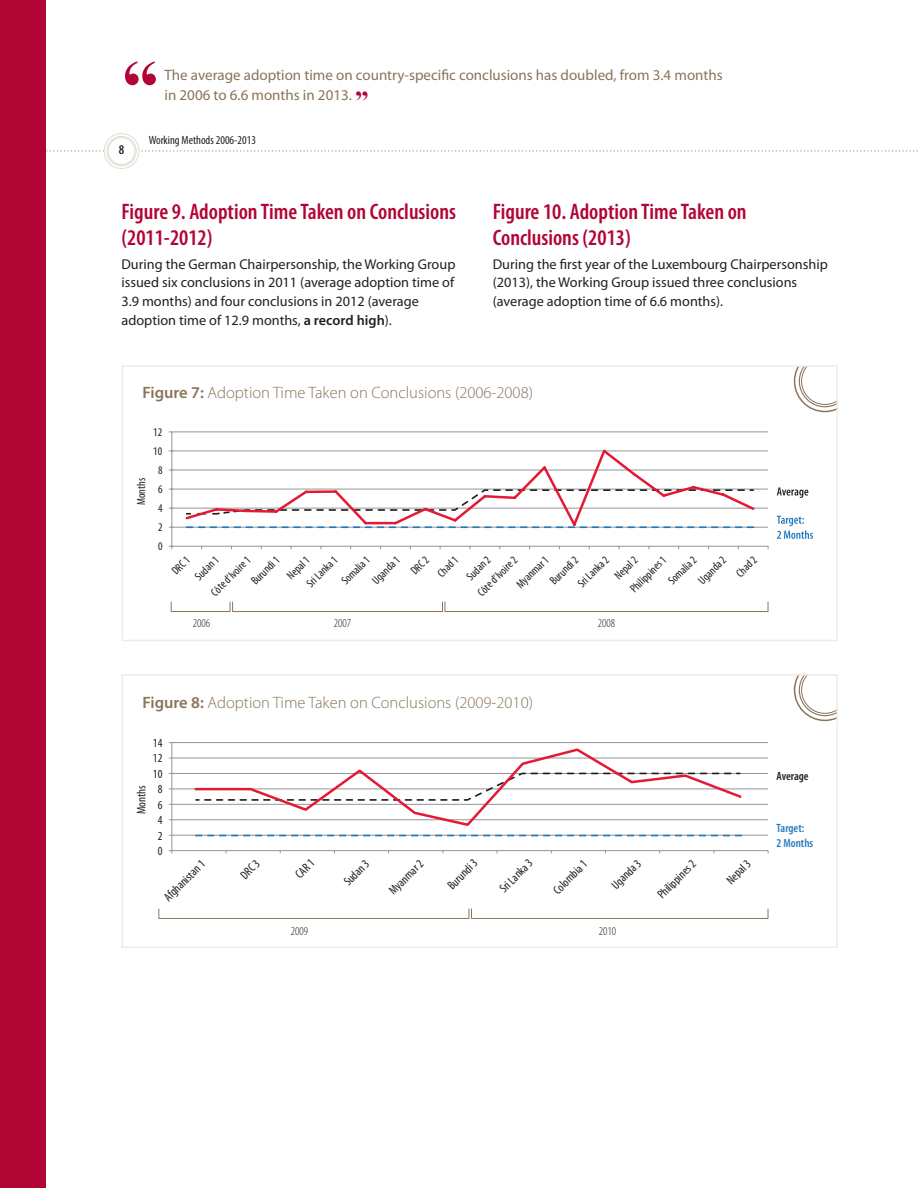
<style>
.page{position:relative;width:918px;height:1188px;background:#fff}
.page>*{position:absolute;margin:0;border:0;box-sizing:border-box;transform-origin:0 0}
.t1{font:700 73.5px "Times New Roman";color:#b10535}
.t2{font:600 condensed 22.5px/25.5px "Myriad Pro";color:#b10535}
.t3{font:300 16.5px "Myriad Pro";color:#88755a}
.t4{font:15px/20.2px "Myriad Pro";color:#88755a}
.t5{font:14.25px/18.8px "Myriad Pro";color:#231f20}
.t6{font:600 condensed 13.5px "Myriad Pro";color:#231f20}
.t7{font:condensed 12.3px "Myriad Pro";color:#231f20}
.t8{font:condensed 12px "Myriad Pro";color:#231f20}
.t9{font:300 condensed 12px "Myriad Pro";color:#231f20}
.t10{font:600 condensed 12px/15px "Myriad Pro";color:#237abf}
.t11{font:600 condensed 12px "Myriad Pro";color:#231f20}
.t12{font:condensed 11.7px/20.4px "Myriad Pro";color:#231f20}
.s1{font-family:"Times New Roman";font-weight:700;font-size:27px;color:#b10535}
.s2{font-weight:600}
</style>
<div class="page">
<svg style="left:46px;top:150px;width:872px;height:2px"></svg>
<svg style="left:104px;top:134px;width:35px;height:34px"></svg>
<div style="left:104px;top:133px;width:35px;height:36px;border:1px solid #e2ddd3;border-radius:50%"></div>
<div style="left:107px;top:136px;width:29px;height:30px;background:#e8e4dc;border:1px solid #e2ddd3;border-radius:50%"></div>
<div style="left:108px;top:138px;width:27px;height:26px;background:#fff;border-radius:50%"></div>
<div style="left:108px;top:137px;width:27px;height:28px;border:1px solid #e2ddd3;border-radius:50%"></div>
<div style="left:0;top:0;width:46px;height:1188px;background:#b10535"></div>
<svg style="left:794px;top:677px;width:41px;height:44px"></svg>
<div style="left:122px;top:674px;width:716px;height:274px;border:2px solid #efece7"></div>
<hr style="left:172px;top:742px;width:596px;height:1px;background:#939598">
<hr style="left:172px;top:743px;width:1px;height:108px;background:#939598">
<hr style="left:172px;top:850px;width:596px;height:1px;background:#939598">
<hr style="left:172px;top:758px;width:596px;height:1px;background:#939598">
<hr style="left:172px;top:773px;width:596px;height:1px;background:#939598">
<hr style="left:172px;top:789px;width:596px;height:1px;background:#939598">
<hr style="left:172px;top:804px;width:596px;height:1px;background:#939598">
<hr style="left:172px;top:820px;width:596px;height:1px;background:#939598">
<hr style="left:172px;top:835px;width:596px;height:1px;background:#939598">
<div style="left:159px;top:908px;width:310px;height:11px;border:1px solid #88755a"></div>
<div style="left:471px;top:908px;width:297px;height:11px;border:1px solid #88755a"></div>
<svg style="left:193px;top:748px;width:551px;height:78px"></svg>
<svg style="left:196px;top:835px;width:545px;height:1px"></svg>
<svg style="left:794px;top:368px;width:41px;height:44px"></svg>
<div style="left:122px;top:365px;width:716px;height:276px;border:2px solid #efece7"></div>
<svg style="left:777px;top:487px;width:31px;height:11px"></svg>
<svg style="left:777px;top:516px;width:36px;height:23px"></svg>
<hr style="left:172px;top:432px;width:596px;height:1px;background:#939598">
<hr style="left:172px;top:451px;width:596px;height:1px;background:#939598">
<hr style="left:172px;top:470px;width:596px;height:1px;background:#939598">
<hr style="left:172px;top:489px;width:596px;height:1px;background:#939598">
<hr style="left:172px;top:508px;width:596px;height:1px;background:#939598">
<hr style="left:172px;top:527px;width:596px;height:1px;background:#939598">
<hr style="left:172px;top:432px;width:1px;height:114px;background:#939598">
<hr style="left:172px;top:546px;width:596px;height:1px;background:#939598">
<div style="left:171px;top:602px;width:59px;height:10px;border:1px solid #88755a"></div>
<div style="left:232px;top:602px;width:211px;height:10px;border:1px solid #88755a"></div>
<div style="left:445px;top:602px;width:323px;height:10px;border:1px solid #88755a"></div>
<svg style="left:184px;top:449px;width:573px;height:79px"></svg>
<svg style="left:187px;top:526px;width:567px;height:2px"></svg>
<h1 class="t1" style="left:122px;top:36px;width:38px">“</h1>
<p class="t4" style="left:165px;top:65px;width:560px">The average adoption time on country-specific conclusions has doubled, from 3.4 months in 2006 to 6.6 months in 2013. <span class="s1">”</span></p>
<p class="t6" style="left:119px;top:143px;width:7px">8</p>
<p class="t8" style="left:149px;top:134px;width:109px">Working Methods 2006-2013</p>
<h2 class="t2" style="left:122px;top:199px;width:336px">Figure 9. Adoption Time Taken on Conclusions (2011-2012)</h2>
<p class="t5" style="left:122px;top:255px;width:335px">During the German Chairpersonship, the Working Group issued six conclusions in 2011 (average adoption time of 3.9 months) and four conclusions in 2012 (average adoption time of 12.9 months, <span class="s2">a record high</span>).</p>
<h2 class="t2" style="left:493px;top:199px;width:255px">Figure 10. Adoption Time Taken on<br>Conclusions (2013)</h2>
<p class="t5" style="left:493px;top:255px;width:337px">During the first year of the Luxembourg Chairpersonship (2013), the Working Group issued three conclusions (average adoption time of 6.6 months).</p>
<p class="t3" style="left:142px;top:383px;width:392px"><span class="s2">Figure 7:</span> Adoption Time Taken on Conclusions (2006-2008)</p>
<p class="t12" style="left:153px;top:422px;width:11px">12</p>
<p class="t12" style="left:153px;top:441px;width:11px">10</p>
<p class="t12" style="left:131px;top:505px;width:29px;rotate:-90deg">Months</p>
<p class="t12" style="left:158px;top:460px;width:6px">8</p>
<p class="t12" style="left:158px;top:479px;width:6px">6</p>
<p class="t12" style="left:158px;top:498px;width:6px">4</p>
<p class="t12" style="left:158px;top:517px;width:6px">2</p>
<p class="t12" style="left:158px;top:536px;width:6px">0</p>
<p class="t12" style="left:573px;top:578px;width:40px;rotate:-45deg">Sri Lanka 2</p>
<p class="t12" style="left:610px;top:570px;width:29px;rotate:-45deg">Nepal 2</p>
<p class="t12" style="left:625px;top:583px;width:48px;rotate:-45deg">Philippines 1</p>
<p class="t12" style="left:663px;top:576px;width:37px;rotate:-45deg">Somalia 2</p>
<p class="t12" style="left:693px;top:575px;width:36px;rotate:-45deg">Uganda 2</p>
<p class="t12" style="left:731px;top:568px;width:26px;rotate:-45deg">Chad 2</p>
<p class="t12" style="left:319px;top:559px;width:37px;line-height:23px;text-indent:-27px;rotate:-45deg">Sri Lanka 1<br>Somalia 1</p>
<p class="t12" style="left:367px;top:575px;width:36px;rotate:-45deg">Uganda 1</p>
<p class="t12" style="left:406px;top:565px;width:22px;rotate:-45deg">DRC 2</p>
<p class="t12" style="left:432px;top:568px;width:26px;rotate:-45deg">Chad 1</p>
<p class="t12" style="left:460px;top:574px;width:52px;line-height:19px;rotate:-45deg">Sudan 2<br>Côte d’Ivoire 2</p>
<p class="t12" style="left:511px;top:580px;width:42px;rotate:-45deg">Myanmar 1</p>
<p class="t12" style="left:545px;top:576px;width:36px;rotate:-45deg">Burundi 2</p>
<p class="t12" style="left:175px;top:557px;width:30px;text-indent:-12px;rotate:-45deg">DRC 1<br>Sudan 1</p>
<p class="t12" style="left:206px;top:587px;width:52px;rotate:-45deg">Côte d’Ivoire 1</p>
<p class="t12" style="left:246px;top:576px;width:36px;rotate:-45deg">Burundi 1</p>
<p class="t12" style="left:282px;top:570px;width:29px;rotate:-45deg">Nepal 1</p>
<p class="t9" style="left:193px;top:617px;width:19px">2006</p>
<p class="t9" style="left:334px;top:617px;width:19px">2007</p>
<p class="t9" style="left:598px;top:617px;width:19px">2008</p>
<p class="t3" style="left:142px;top:693px;width:392px"><span class="s2">Figure 8:</span> Adoption Time Taken on Conclusions (2009-2010)</p>
<p class="t7" style="left:153px;top:736px;width:11px">14</p>
<p class="t7" style="left:135px;top:814px;width:30px;rotate:-90deg">Months</p>
<p class="t7" style="left:153px;top:752px;width:11px">12</p>
<p class="t7" style="left:153px;top:767px;width:11px">10</p>
<p class="t7" style="left:158px;top:783px;width:6px">8</p>
<p class="t7" style="left:158px;top:798px;width:6px">6</p>
<p class="t7" style="left:158px;top:814px;width:6px">4</p>
<p class="t7" style="left:158px;top:829px;width:6px">2</p>
<p class="t7" style="left:158px;top:845px;width:6px">0</p>
<p class="t7" style="left:161px;top:895px;width:54px;rotate:-45deg">Afghanistan 1</p>
<p class="t7" style="left:238px;top:872px;width:23px;rotate:-45deg">DRC 3</p>
<p class="t7" style="left:293px;top:872px;width:23px;rotate:-45deg">CAR 1</p>
<p class="t7" style="left:341px;top:879px;width:32px;rotate:-45deg">Sudan 3</p>
<p class="t7" style="left:386px;top:887px;width:45px;rotate:-45deg">Myanmar 2</p>
<p class="t7" style="left:445px;top:883px;width:38px;rotate:-45deg">Burundi 3</p>
<p class="t7" style="left:497px;top:885px;width:43px;rotate:-45deg">Sri Lanka 3</p>
<p class="t7" style="left:551px;top:887px;width:44px;rotate:-45deg">Colombia 1</p>
<p class="t7" style="left:609px;top:882px;width:38px;rotate:-45deg">Uganda 3</p>
<p class="t7" style="left:655px;top:892px;width:50px;rotate:-45deg">Philippines 2</p>
<p class="t7" style="left:724px;top:877px;width:30px;rotate:-45deg">Nepal 3</p>
<p class="t9" style="left:291px;top:924px;width:19px">2009</p>
<p class="t9" style="left:599px;top:924px;width:19px">2010</p>
<p class="t11" style="left:777px;top:769px;width:34px">Average</p>
<p class="t10" style="left:777px;top:821px;width:38px">Target:<br>2 Months</p>
</div>
